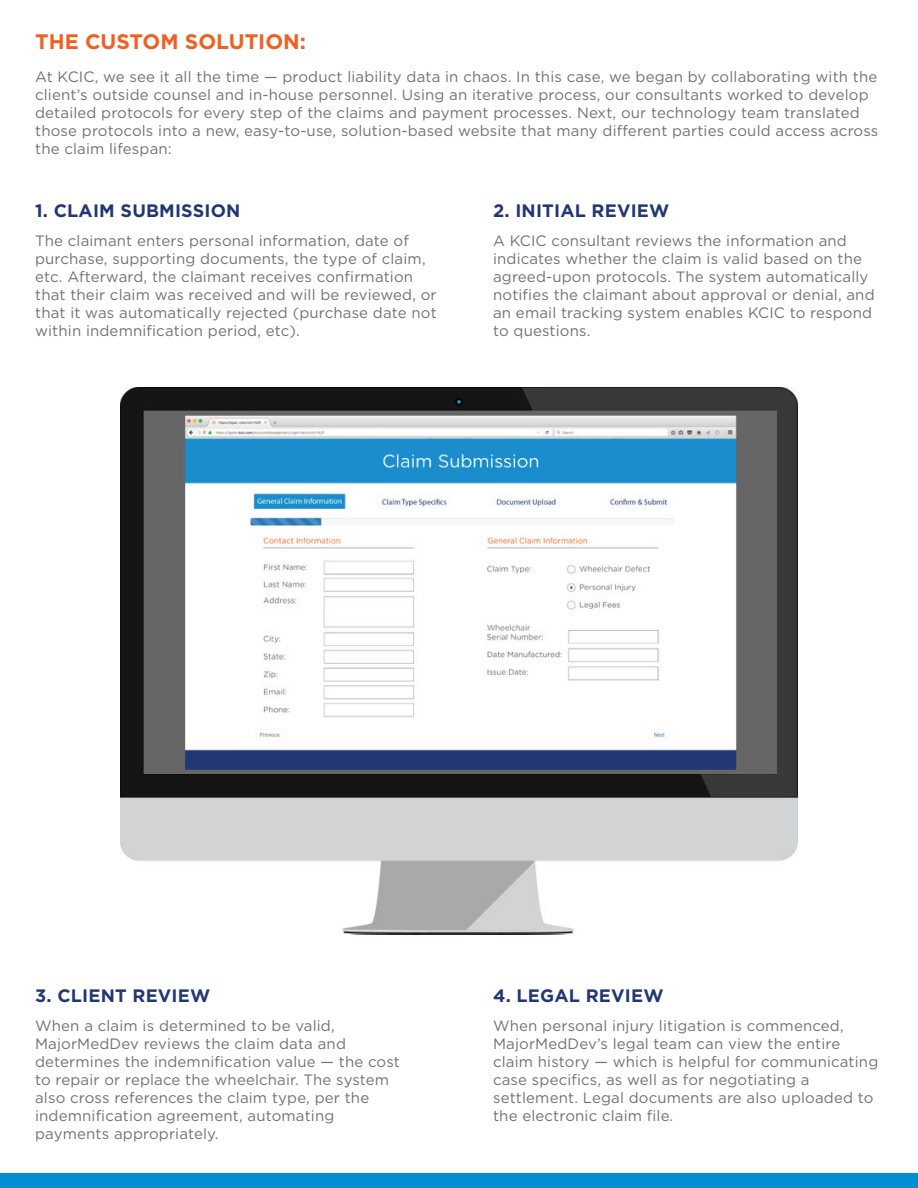
<style>
.page{position:relative;width:918px;height:1188px;background:#fff}
.page>*{position:absolute;margin:0;border:0;box-sizing:border-box;transform-origin:0 0}
.t1{font:700 21px "Gotham HTF";color:#f26021}
.t2{font:700 18px "Gotham HTF";letter-spacing:.01em;color:#233775}
.t3{font:15px/18px "Gotham HTF";letter-spacing:.01em;color:#727271}
</style>
<div class="page">
<div style="left:0;top:1173px;width:918px;height:15px;background:#018fd1"></div>
<img style="left:120px;top:387px;width:678px;height:547px">
<h1 class="t1" style="left:35px;top:30px;width:272px">THE CUSTOM SOLUTION:</h1>
<p class="t3" style="left:35px;top:68px;width:845px">At KCIC, we see it all the time — product liability data in chaos. In this case, we began by collaborating with the client’s outside counsel and in-house personnel. Using an iterative process, our consultants worked to develop detailed protocols for every step of the claims and payment processes. Next, our technology team translated those protocols into a new, easy-to-use, solution-based website that many different parties could access across the claim lifespan:</p>
<p class="t2" style="left:35px;top:201px;width:207px">1. CLAIM SUBMISSION</p>
<p class="t3" style="left:35px;top:231px;width:403px">The claimant enters personal information, date of purchase, supporting documents, the type of claim, etc. Afterward, the claimant receives confirmation that their claim was received and will be reviewed, or that it was automatically rejected (purchase date not within indemnification period, etc).</p>
<p class="t2" style="left:493px;top:201px;width:178px">2. INITIAL REVIEW</p>
<p class="t3" style="left:493px;top:231px;width:383px">A KCIC consultant reviews the information and indicates whether the claim is valid based on the agreed-upon protocols. The system automatically notifies the claimant about approval or denial, and an email tracking system enables KCIC to respond to questions.</p>
<p class="t2" style="left:35px;top:986px;width:177px">3. CLIENT REVIEW</p>
<p class="t3" style="left:35px;top:1016px;width:366px">When a claim is determined to be valid, MajorMedDev reviews the claim data and determines the indemnification value — the cost to repair or replace the wheelchair. The system also cross references the claim type, per the indemnification agreement, automating payments appropriately.</p>
<p class="t2" style="left:493px;top:986px;width:172px">4. LEGAL REVIEW</p>
<p class="t3" style="left:493px;top:1016px;width:387px">When personal injury litigation is commenced, MajorMedDev’s legal team can view the entire claim history — which is helpful for communicating case specifics, as well as for negotiating a settlement. Legal documents are also uploaded to the electronic claim file.</p>
</div>
